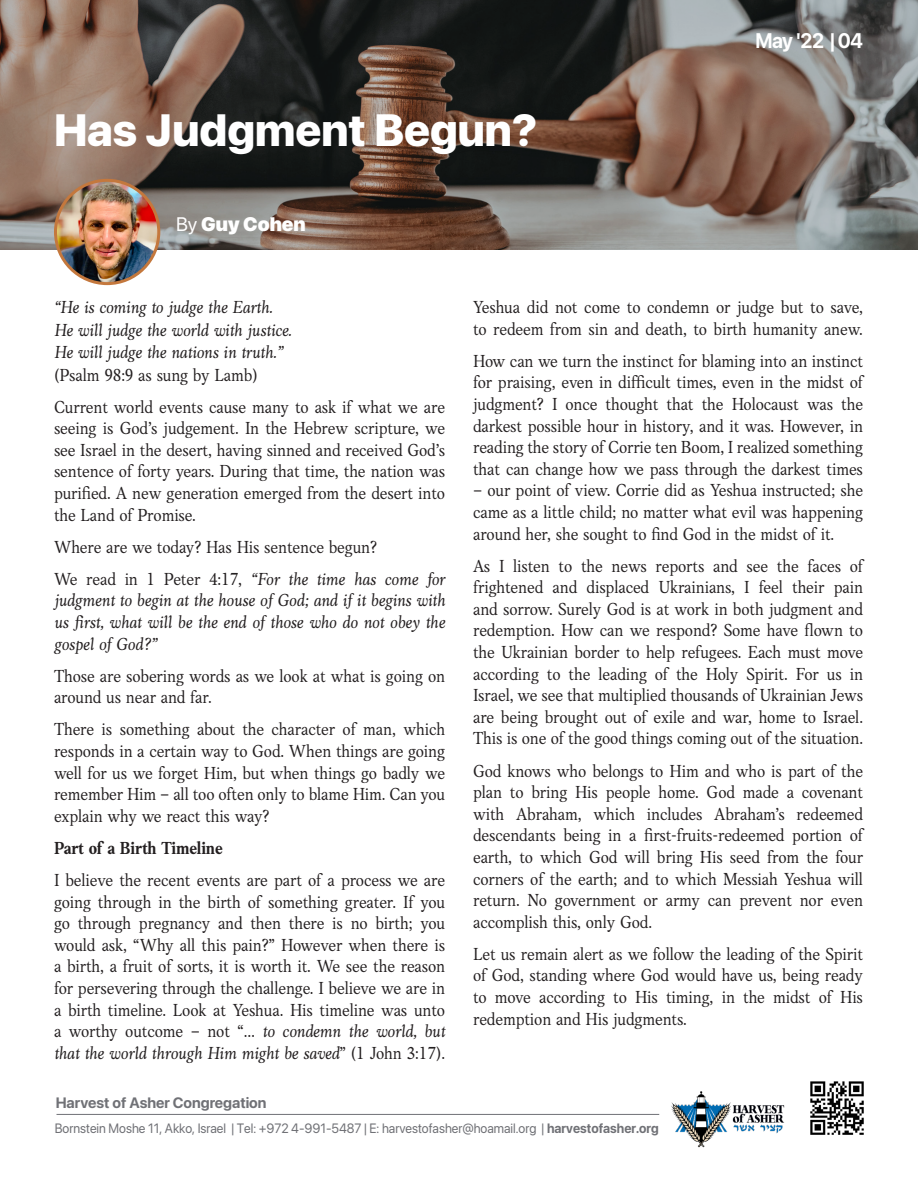
<style>
.page{position:relative;width:918px;height:1188px;background:#fff}
.page>*{position:absolute;margin:0;border:0;box-sizing:border-box;transform-origin:0 0}
.t1{font:800 45px "SF Pro Display";color:#fff}
.t2{font:700 21px "SF Pro Display";letter-spacing:-.03em;color:#fff;scale:.95 1}
.t3{font:900 19.5px "SF Pro Display";color:#fff}
.t4{font:18px/21.6px "Anko Personal Use";letter-spacing:-.01em;color:#231f20;text-align:justify;scale:.89 1}
.t5{font:italic 18px/21.6px "Anko Personal Use";letter-spacing:-.01em;color:#231f20;text-align:justify;scale:.89 1}
.t6{font:700 18px "Anko Personal Use";letter-spacing:-.01em;color:#231f20;scale:.89 1}
.t7{font:700 15px "SF Pro Display";color:#707176}
.t8{font:13.5px "SF Pro Display";color:#707176;scale:.95 1}
.s1{font-weight:400}
.s2{font-style:normal}
.s3{font-style:italic}
.s4{font-weight:700}
</style>
<div class="page">
<img style="left:0;top:0;width:918px;height:249px">
<img style="left:56px;top:180px;width:103px;height:104px;border-radius:52px">
<div style="left:54px;top:179px;width:106px;height:106px;border:3px solid #c4783d;border-radius:50%"></div>
<img style="left:671px;top:1091px;width:114px;height:57px">
<hr style="left:57px;top:1114px;width:602px;height:1px;background:#707176">
<img style="left:810px;top:1081px;width:54px;height:54px">
<p class="t1" style="left:54px;top:104px;width:485px">Has Judgment Begun?</p>
<p class="t3" style="left:176px;top:213px;width:131px"><span class="s1">By</span> Guy Cohen</p>
<p class="t2" style="left:756px;top:28px;width:115px">May '22 | 04</p>
<p class="t5" style="left:54px;top:296px;width:247px">“He is coming to judge the Earth.</p>
<p class="t5" style="left:54px;top:319px;width:269px">He will judge the world with justice.</p>
<p class="t5" style="left:54px;top:341px;width:259px">He will judge the nations in truth.”</p>
<p class="t4" style="left:54px;top:364px;width:231px">(Psalm 98:9 as sung by Lamb)</p>
<p class="t4" style="left:54px;top:396px;width:441px">Current world events cause many to ask if what we are seeing is God’s judgement. In the Hebrew scripture, we see Israel in the desert, having sinned and received God’s sentence of forty years. During that time, the nation was purified. A new generation emerged from the desert into the Land of Promise.</p>
<p class="t4" style="left:54px;top:536px;width:365px">Where are we today? Has His sentence begun?</p>
<p class="t5" style="left:54px;top:568px;width:441px"><span class="s2">We read in 1 Peter 4:17,</span> “For the time has come for judgment to begin at the house of God; and if it begins with us first, what will be the end of those who do not obey the gospel of God?”</p>
<p class="t4" style="left:54px;top:665px;width:441px">Those are sobering words as we look at what is going on around us near and far.</p>
<p class="t4" style="left:54px;top:719px;width:441px">There is something about the character of man, which responds in a certain way to God. When things are going well for us we forget Him, but when things go badly we remember Him – all too often only to blame Him. Can you explain why we react this way?</p>
<p class="t6" style="left:54px;top:838px;width:191px">Part of a Birth Timeline</p>
<p class="t4" style="left:54px;top:869px;width:441px">I believe the recent events are part of a process we are going through in the birth of something greater. If you go through pregnancy and then there is no birth; you would ask, “Why all this pain?” However when there is a birth, a fruit of sorts, it is worth it. We see the reason for persevering through the challenge. I believe we are in a birth timeline. Look at Yeshua. His timeline was unto a worthy outcome – not “… <span class="s3">to condemn the world, but that the world through Him might be saved</span>” (1 John 3:17).</p>
<p class="t4" style="left:473px;top:296px;width:440px">Yeshua did not come to condemn or judge but to save, to redeem from sin and death, to birth humanity anew.</p>
<p class="t4" style="left:473px;top:350px;width:440px">How can we turn the instinct for blaming into an instinct for praising, even in difficult times, even in the midst of judgment? I once thought that the Holocaust was the darkest possible hour in history, and it was. However, in reading the story of Corrie ten Boom, I realized something that can change how we pass through the darkest times</p>
<p class="t4" style="left:473px;top:480px;width:440px">– our point of view. Corrie did as Yeshua instructed; she came as a little child; no matter what evil was happening around her, she sought to find God in the midst of it.</p>
<p class="t4" style="left:473px;top:555px;width:440px">As I listen to the news reports and see the faces of frightened and displaced Ukrainians, I feel their pain and sorrow. Surely God is at work in both judgment and redemption. How can we respond? Some have flown to the Ukrainian border to help refugees. Each must move according to the leading of the Holy Spirit. For us in Israel, we see that multiplied thousands of Ukrainian Jews are being brought out of exile and war, home to Israel.<br>This is one of the good things coming out of the situation.</p>
<p class="t4" style="left:473px;top:760px;width:440px">God knows who belongs to Him and who is part of the plan to bring His people home. God made a covenant with Abraham, which includes Abraham’s redeemed descendants being in a first-fruits-redeemed portion of earth, to which God will bring His seed from the four corners of the earth; and to which Messiah Yeshua will return. No government or army can prevent nor even accomplish this, only God.</p>
<p class="t4" style="left:473px;top:943px;width:440px">Let us remain alert as we follow the leading of the Spirit of God, standing where God would have us, being ready to move according to His timing, in the midst of His redemption and His judgments.</p>
<p class="t7" style="left:56px;top:1094px;width:212px">Harvest of Asher Congregation</p>
<p class="t8" style="left:55px;top:1121px;width:637px">Bornstein Moshe 11, Akko, Israel | Tel: +972 4-991-5487 | E: harvestofasher@hoamail.org | <span class="s4">harvestofasher.org</span></p>
</div>
